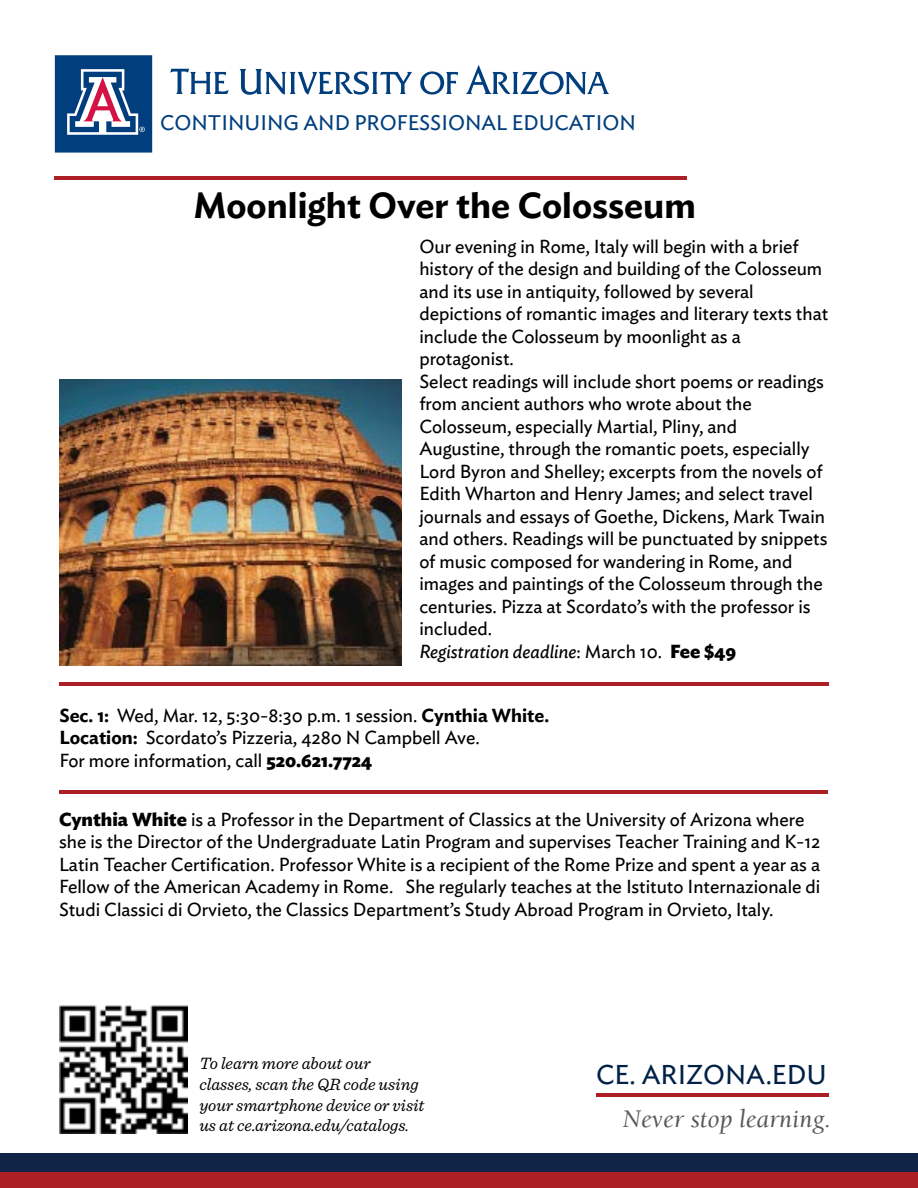
<style>
.page{position:relative;width:918px;height:1188px;background:#fff}
.page>*{position:absolute;margin:0;border:0;box-sizing:border-box;transform-origin:0 0}
.t1{font:600 36px "Ideal Sans";color:#000}
.t2{font:27px "Ideal Sans";color:#002147}
.t3{font:italic 26.1px "Berkeley Std";color:#59595c}
.t4{font:21px "Ideal Sans";color:#003e7e}
.t5{font:18.75px/22.5px "Ideal Sans";color:#000}
.t6{font:italic 17.25px/20.7px "Sentinel";color:#000}
.s1{font-style:italic}
.s2{font-weight:700}
.s3{font-weight:600}
</style>
<div class="page">
<svg style="left:54px;top:55px;width:99px;height:98px;background:#406496"></svg>
<svg style="left:170px;top:69px;width:59px;height:25px"></svg>
<svg style="left:420px;top:71px;width:38px;height:24px"></svg>
<svg style="left:466px;top:65px;width:143px;height:30px"></svg>
<svg style="left:240px;top:69px;width:172px;height:26px"></svg>
<hr style="left:54px;top:176px;width:633px;height:4px;background:#ac1f24">
<img style="left:0;top:1153px;width:918px;height:35px">
<hr style="left:59px;top:790px;width:769px;height:4px;background:#ac1f24">
<img style="left:59px;top:380px;width:342px;height:285px">
<img style="left:59px;top:1005px;width:129px;height:129px">
<hr style="left:59px;top:682px;width:769px;height:4px;background:#ac1f24">
<img style="left:596px;top:1093px;width:232px;height:3px">
<p class="t4" style="left:160px;top:107px;width:477px">CONTINUING AND PROFESSIONAL EDUCATION</p>
<h1 class="t1" style="left:193px;top:177px;width:504px">Moonlight Over the Colosseum</h1>
<p class="t5" style="left:419px;top:233px;width:410px">Our evening in Rome, Italy will begin with a brief history of the design and building of the Colosseum and its use in antiquity, followed by several depictions of romantic images and literary texts that include the Colosseum by moonlight as a protagonist.<br>Select readings will include short poems or readings from ancient authors who wrote about the Colosseum, especially Martial, Pliny, and<br>Augustine, through the romantic poets, especially Lord Byron and Shelley; excerpts from the novels of Edith Wharton and Henry James; and select travel journals and essays of Goethe, Dickens, Mark Twain and others. Readings will be punctuated by snippets of music composed for wandering in Rome, and images and paintings of the Colosseum through the centuries. Pizza at Scordato’s with the professor is included.<br><span class="s1">Registration deadline</span>: March 10. <span class="s2">Fee $49</span></p>
<p class="t5" style="left:59px;top:703px;width:491px"><span class="s3">Sec. 1:</span> Wed, Mar. 12, 5:30-8:30 p.m. 1 session. <span class="s3">Cynthia White.<br>Location:</span> Scordato’s Pizzeria, 4280 N Campbell Ave.<br>For more information, call <span class="s2">520.621.7724</span></p>
<p class="t5" style="left:59px;top:806px;width:763px"><span class="s2">Cynthia White</span> is a Professor in the Department of Classics at the University of Arizona where she is the Director of the Undergraduate Latin Program and supervises Teacher Training and K-12<br>Latin Teacher Certification. Professor White is a recipient of the Rome Prize and spent a year as a Fellow of the American Academy in Rome. She regularly teaches at the Istituto Internazionale di Studi Classici di Orvieto, the Classics Department’s Study Abroad Program in Orvieto, Italy.</p>
<p class="t6" style="left:199px;top:1052px;width:227px">To learn more about our classes, scan the QR code using your smartphone device or visit us at ce.arizona.edu/catalogs.</p>
<h2 class="t2" style="left:596px;top:1054px;width:232px">CE. ARIZONA.EDU</h2>
<h3 class="t3" style="left:623px;top:1105px;width:210px">Never stop learning.</h3>
</div>
